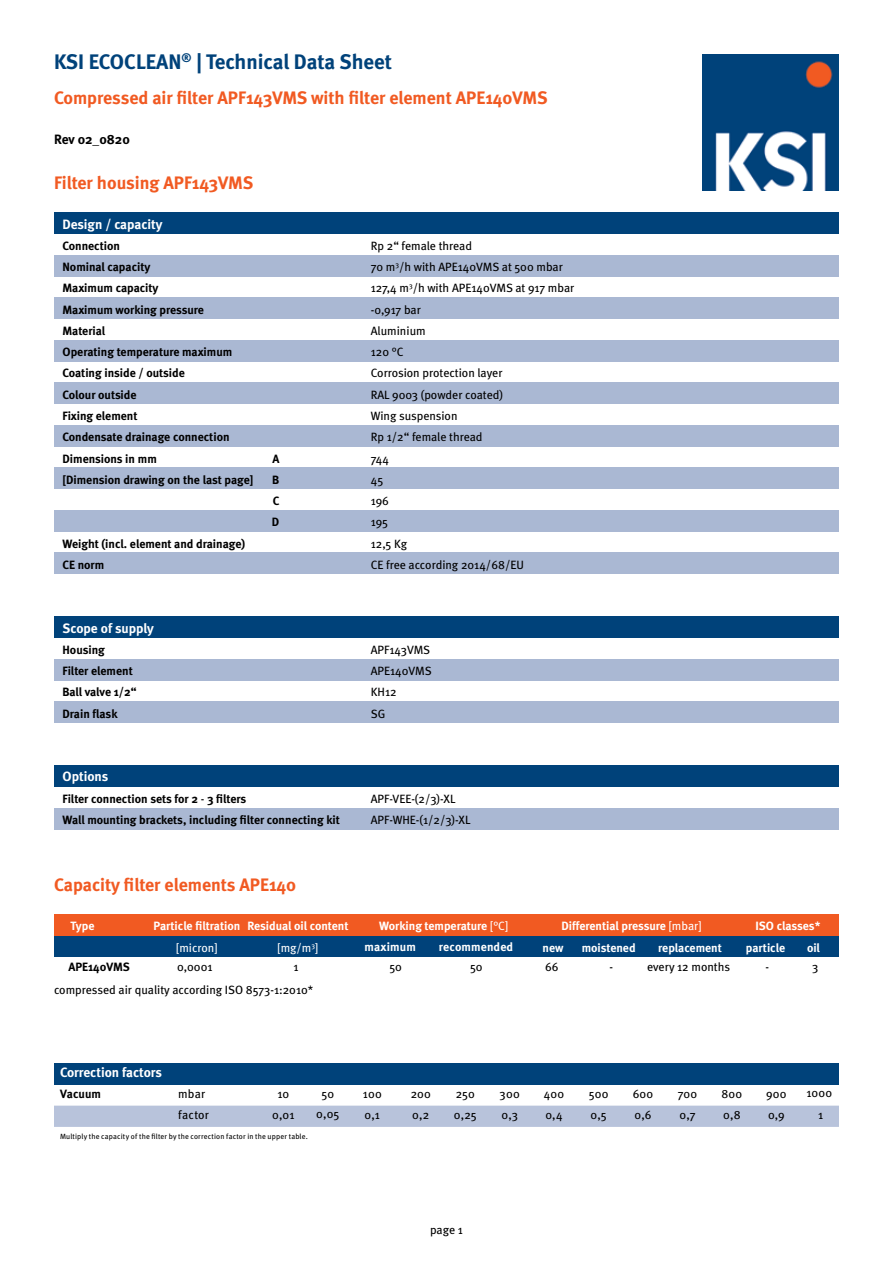
<style>
.page{position:relative;width:893px;height:1263px;background:#fff}
.page>*{position:absolute;margin:0;border:0;box-sizing:border-box;transform-origin:0 0}
.t1{font:700 21px "Meta";color:#00427a}
.t2{font:700 18px "Meta";color:#f15a22}
.t3{font:700 13.5px "Meta";color:#fff}
.t4{font:700 13.5px "Meta";color:#000}
.t5{font:12px/21.3px "Meta";color:#000}
.t6{font:700 12px/21.3px "Meta";color:#000}
.t7{font:700 12px/21.3px "Meta";color:#fff}
.t8{font:12px "Meta";color:#fff}
.t9{font:7.5px "Meta";letter-spacing:.02em;color:#000}
.s1{font-weight:400}
</style>
<div class="page">
<img style="left:703px;top:54px;width:136px;height:136px">
<div style="left:54px;top:702px;width:785px;height:21px;background:#aab8d3"></div>
<div style="left:54px;top:553px;width:785px;height:21px;background:#aab8d3"></div>
<div style="left:54px;top:340px;width:785px;height:21px;background:#aab8d3"></div>
<div style="left:54px;top:383px;width:785px;height:21px;background:#aab8d3"></div>
<div style="left:54px;top:425px;width:785px;height:21px;background:#aab8d3"></div>
<div style="left:54px;top:468px;width:785px;height:21px;background:#aab8d3"></div>
<div style="left:54px;top:510px;width:785px;height:21px;background:#aab8d3"></div>
<div style="left:54px;top:213px;width:785px;height:21px;background:#00427a"></div>
<div style="left:54px;top:255px;width:785px;height:21px;background:#aab8d3"></div>
<div style="left:54px;top:298px;width:785px;height:21px;background:#aab8d3"></div>
<div style="left:54px;top:617px;width:785px;height:21px;background:#00427a"></div>
<div style="left:54px;top:659px;width:785px;height:21px;background:#aab8d3"></div>
<div style="left:54px;top:765px;width:785px;height:22px;background:#00427a"></div>
<div style="left:54px;top:808px;width:785px;height:21px;background:#aab8d3"></div>
<div style="left:54px;top:935px;width:785px;height:22px;background:#00427a"></div>
<div style="left:54px;top:914px;width:785px;height:21px;background:#f15a22"></div>
<div style="left:54px;top:1063px;width:785px;height:21px;background:#00427a"></div>
<div style="left:54px;top:1105px;width:785px;height:22px;background:#b8c3db"></div>
<h1 class="t1" style="left:54px;top:49px;width:340px">KSI ECOCLEAN<sup>®</sup> | Technical Data Sheet</h1>
<h2 class="t2" style="left:54px;top:86px;width:495px">Compressed air filter APF143VMS with filter element APE140VMS</h2>
<p class="t4" style="left:54px;top:130px;width:77px">Rev 02_0820</p>
<h2 class="t2" style="left:54px;top:171px;width:201px">Filter housing APF143VMS</h2>
<p class="t3" style="left:63px;top:215px;width:102px">Design / capacity</p>
<p class="t6" style="left:63px;top:235px;width:171px">Connection<br>Nominal capacity<br>Maximum capacity<br>Maximum working pressure<br>Material<br>Operating temperature maximum<br>Coating inside / outside<br>Colour outside<br>Fixing element<br>Condensate drainage connection<br>Dimensions in mm</p>
<p class="t6" style="left:272px;top:447px;width:8px">A</p>
<p class="t6" style="left:63px;top:469px;width:192px">[Dimension drawing on the last page]</p>
<p class="t6" style="left:272px;top:469px;width:9px;text-align:justify">B C D</p>
<p class="t6" style="left:63px;top:532px;width:184px">Weight (incl. element and drainage)<br>CE norm</p>
<p class="t3" style="left:63px;top:619px;width:93px">Scope of supply</p>
<p class="t5" style="left:371px;top:235px;width:205px">Rp 2“ female thread<br>70 m<sup>3</sup>/h with APE140VMS at 500 mbar<br>127,4 m<sup>3</sup>/h with APE140VMS at 917 mbar -0,917 bar<br>Aluminium<br>120 °C<br>Corrosion protection layer<br>RAL 9003 (powder coated)<br>Wing suspension<br>Rp 1/2“ female thread<br>744<br>45<br>196<br>195<br>12,5 Kg<br>CE free according 2014/68/EU</p>
<p class="t6" style="left:63px;top:639px;width:76px">Housing<br>Filter element<br>Ball valve 1/2“<br>Drain flask</p>
<p class="t5" style="left:371px;top:639px;width:62px">APF143VMS<br>APE140VMS<br>KH12<br>SG</p>
<p class="t3" style="left:63px;top:768px;width:47px">Options</p>
<p class="t6" style="left:63px;top:787px;width:279px">Filter connection sets for 2 <span class="s1">-</span> 3 filters<br>Wall mounting brackets, including filter connecting kit</p>
<p class="t5" style="left:371px;top:787px;width:101px">APF-VEE-(2/3)-XL<br>APF-WHE-(1/2/3)-XL</p>
<h2 class="t2" style="left:54px;top:873px;width:244px">Capacity filter elements APE140</h2>
<p class="t7" style="left:71px;top:915px;width:25px">Type</p>
<p class="t7" style="left:153px;top:915px;width:88px">Particle filtration</p>
<p class="t8" style="left:176px;top:940px;width:43px">[micron]</p>
<p class="t7" style="left:247px;top:915px;width:103px;text-align:center">Residual oil content <span class="s1">[mg/m</span><sup>3</sup><span class="s1">]</span></p>
<p class="t7" style="left:439px;top:915px;width:76px;line-height:20.5px;text-indent:-60px">Working temperature <span class="s1">[°C] </span>recommended</p>
<p class="t7" style="left:364px;top:936px;width:53px">maximum</p>
<p class="t7" style="left:658px;top:915px;width:65px;text-indent:-97px">Differential pressure <span class="s1">[mbar] </span>replacement</p>
<p class="t7" style="left:746px;top:915px;width:76px;text-indent:10px">ISO classes* particle</p>
<p class="t7" style="left:543px;top:936px;width:22px">new</p>
<p class="t7" style="left:582px;top:936px;width:55px">moistened</p>
<p class="t7" style="left:807px;top:936px;width:14px">oil</p>
<p class="t6" style="left:69px;top:955px;width:63px">APE140VMS</p>
<p class="t5" style="left:177px;top:955px;width:37px">0,0001</p>
<p class="t5" style="left:293px;top:955px;width:7px">1</p>
<p class="t5" style="left:389px;top:955px;width:14px">50</p>
<p class="t5" style="left:470px;top:955px;width:14px">50</p>
<p class="t5" style="left:545px;top:955px;width:15px">66</p>
<p class="t5" style="left:609px;top:955px;width:5px">-</p>
<p class="t5" style="left:647px;top:955px;width:85px">every 12 months</p>
<p class="t5" style="left:766px;top:955px;width:5px">-</p>
<p class="t5" style="left:812px;top:955px;width:8px">3</p>
<p class="t5" style="left:54px;top:979px;width:261px">compressed air quality according ISO 8573-1:2010*</p>
<p class="t3" style="left:60px;top:1064px;width:104px">Correction factors</p>
<p class="t6" style="left:60px;top:1083px;width:43px">Vacuum</p>
<p class="t5" style="left:178px;top:1083px;width:28px">mbar</p>
<p class="t5" style="left:277px;top:1083px;width:13px">10</p>
<p class="t5" style="left:321px;top:1083px;width:14px">50</p>
<p class="t5" style="left:363px;top:1083px;width:20px">100</p>
<p class="t5" style="left:411px;top:1083px;width:22px">200</p>
<p class="t5" style="left:456px;top:1083px;width:21px">250</p>
<p class="t5" style="left:500px;top:1083px;width:22px">300</p>
<p class="t5" style="left:544px;top:1083px;width:22px">400</p>
<p class="t5" style="left:589px;top:1083px;width:21px">500</p>
<p class="t5" style="left:633px;top:1083px;width:22px">600</p>
<p class="t5" style="left:678px;top:1083px;width:21px">700</p>
<p class="t5" style="left:721px;top:1083px;width:22px">800</p>
<p class="t5" style="left:766px;top:1083px;width:22px">900</p>
<p class="t5" style="left:806px;top:1081px;width:27px">1000</p>
<p class="t5" style="left:178px;top:1104px;width:32px">factor</p>
<p class="t5" style="left:272px;top:1104px;width:24px">0,01</p>
<p class="t5" style="left:316px;top:1103px;width:25px">0,05</p>
<p class="t5" style="left:365px;top:1104px;width:17px">0,1</p>
<p class="t5" style="left:412px;top:1104px;width:19px">0,2</p>
<p class="t5" style="left:454px;top:1104px;width:24px">0,25</p>
<p class="t5" style="left:501px;top:1104px;width:18px">0,3</p>
<p class="t5" style="left:545px;top:1104px;width:19px">0,4</p>
<p class="t5" style="left:590px;top:1104px;width:18px">0,5</p>
<p class="t5" style="left:634px;top:1104px;width:19px">0,6</p>
<p class="t5" style="left:679px;top:1104px;width:18px">0,7</p>
<p class="t5" style="left:723px;top:1104px;width:19px">0,8</p>
<p class="t5" style="left:768px;top:1104px;width:18px">0,9</p>
<p class="t5" style="left:818px;top:1104px;width:7px">1</p>
<p class="t9" style="left:60px;top:1132px;width:249px">Multiply the capacity of the filter by the correction factor in the upper table.</p>
<p class="t5" style="left:430px;top:1219px;width:34px">page 1</p>
</div>
